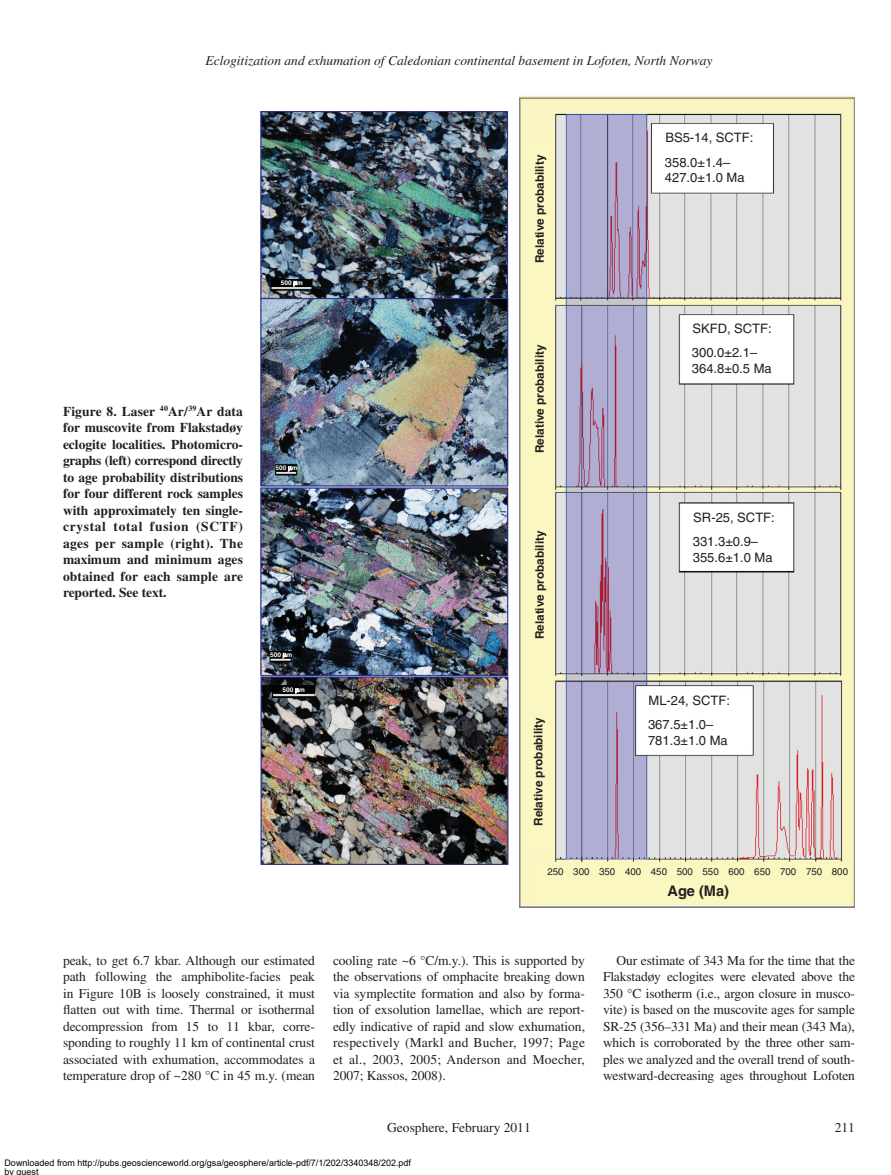
<style>
.page{position:relative;width:891px;height:1175px;background:#fff}
.page>*{position:absolute;margin:0;border:0;box-sizing:border-box;transform-origin:0 0}
.t1{font:700 14.55px "Helvetica";color:#231f20}
.t2{font:13.5px/16.5px "Times";letter-spacing:-.005em;color:#231f20;text-align:justify}
.t3{font:700 13.5px/16.5px "Times";letter-spacing:.01em;color:#231f20;text-align:justify}
.t4{font:italic 13.5px "Times";color:#231f20}
.t5{font:13.05px/24.5px "Helvetica";color:#231f20}
.t6{font:700 11.7px "Helvetica";color:#231f20}
.t7{font:9.75px "Helvetica";color:#231f20}
.t8{font:9px/9px "Arial";color:#000}
.t9{font:700 6.45px "Helvetica";color:#fff}
</style>
<div class="page">
<img style="left:520px;top:95px;width:335px;height:812px">
<img style="left:263px;top:113px;width:243px;height:371px">
<div style="left:261px;top:111px;width:247px;height:188px;border:1px solid #2e3289"></div>
<div style="left:261px;top:298px;width:247px;height:188px;border:1px solid #2e3289"></div>
<img style="left:263px;top:490px;width:243px;height:183px">
<div style="left:261px;top:488px;width:247px;height:187px;border:1px solid #2e3289"></div>
<img style="left:263px;top:679px;width:243px;height:183px">
<div style="left:261px;top:677px;width:247px;height:187px;border:1px solid #2e3289"></div>
<img style="left:273px;top:685px;width:42px;height:12px">
<div style="left:282px;top:687px;width:25px;height:6px;background:#020303"></div>
<div style="left:270px;top:651px;width:22px;height:7px;background:#020303"></div>
<div style="left:276px;top:465px;width:21px;height:6px;background:#020303"></div>
<div style="left:280px;top:279px;width:26px;height:7px;background:#020303"></div>
<div style="left:660px;top:129px;width:102px;height:58px;background:#fff"></div>
<div style="left:684px;top:320px;width:102px;height:57px;background:#fff"></div>
<div style="left:685px;top:509px;width:102px;height:58px;background:#fff"></div>
<div style="left:643px;top:691px;width:102px;height:57px;background:#fff"></div>
<div style="left:530px;top:146px;width:19px;height:701px;background:#fbf7c1"></div>
<div style="left:538px;top:865px;width:313px;height:38px;background:#fbf7c1"></div>
<p class="t4" style="left:206px;top:55px;width:509px">Eclogitization and exhumation of Caledonian continental basement in Lofoten, North Norway</p>
<p class="t9" style="left:281px;top:280px;width:24px">500 m</p>
<p class="t3" style="left:63px;top:404px;width:182px">Figure 8. Laser <sup>40</sup>Ar/<sup>39</sup>Ar data for muscovite from Flakstadøy eclogite localities. Photo micro&shy;graphs (left) correspond directly to age probability distributions for four different rock samples with approximately ten single&shy;crystal total fusion (SCTF) ages per sample (right). The maximum and minimum ages obtained for each sample are reported. See text.</p>
<p class="t9" style="left:276px;top:465px;width:24px">500 m</p>
<p class="t9" style="left:270px;top:652px;width:24px">500 m</p>
<p class="t9" style="left:283px;top:687px;width:24px">500 m</p>
<p class="t6" style="left:536px;top:263px;width:110px;rotate:-90deg">Relative probability</p>
<p class="t6" style="left:536px;top:453px;width:110px;rotate:-90deg">Relative probability</p>
<p class="t6" style="left:536px;top:639px;width:110px;rotate:-90deg">Relative probability</p>
<p class="t6" style="left:534px;top:826px;width:110px;rotate:-90deg">Relative probability</p>
<p class="t5" style="left:665px;top:127px;width:90px">BS5-14, SCTF:<br>358.0±1.4–</p>
<p class="t5" style="left:665px;top:167px;width:81px">427.0±1.0 Ma</p>
<p class="t5" style="left:692px;top:317px;width:81px">SKFD, SCTF:<br>300.0±2.1–</p>
<p class="t5" style="left:692px;top:357px;width:81px">364.8±0.5 Ma</p>
<p class="t5" style="left:693px;top:506px;width:83px">SR-25, SCTF:</p>
<p class="t5" style="left:693px;top:535px;width:81px;line-height:15.6px">331.3±0.9–<br>355.6±1.0 Ma</p>
<p class="t5" style="left:649px;top:689px;width:83px">ML-24, SCTF:</p>
<p class="t5" style="left:648px;top:718px;width:81px;line-height:15.6px">367.5±1.0–<br>781.3±1.0 Ma</p>
<p class="t7" style="left:547px;top:868px;width:302px">250 300 350 400 450 500 550 600 650 700 750 800</p>
<p class="t1" style="left:667px;top:885px;width:63px">Age (Ma)</p>
<p class="t2" style="left:63px;top:953px;width:254px">peak, to get 6.7 kbar. Although our estimated path following the amphibolite-facies peak in Figure 10B is loosely constrained, it must flatten out with time. Thermal or isothermal decompression from 15 to 11 kbar, corre&shy;sponding to roughly 11 km of continental crust associated with exhumation, accommodates a temperature drop of ~280 °C in 45 m.y. (mean</p>
<p class="t2" style="left:333px;top:953px;width:254px">cooling rate ~6 °C/m.y.). This is supported by the observations of omphacite breaking down via symplectite formation and also by forma&shy;tion of exsolution lamellae, which are report&shy;edly indicative of rapid and slow exhumation, respectively (Markl and Bucher, 1997; Page et al., 2003, 2005; Anderson and Moecher, 2007; Kassos, 2008).</p>
<p class="t2" style="left:603px;top:953px;width:254px;text-indent:14px">Our estimate of 343 Ma for the time that the Flakstadøy eclogites were elevated above the 350 °C isotherm (i.e., argon closure in musco&shy;vite) is based on the muscovite ages for sample SR-25 (356–331 Ma) and their mean (343 Ma), which is corroborated by the three other sam&shy;ples we analyzed and the overall trend of south&shy;westward-decreasing ages throughout Lofoten</p>
<p class="t2" style="left:387px;top:1120px;width:145px">Geosphere, February 2011</p>
<p class="t2" style="left:835px;top:1120px;width:22px">211</p>
<p class="t8" style="left:4px;top:1159px;width:408px">Downloaded from http://pubs.geoscienceworld.org/gsa/geosphere/article-pdf/7/1/202/3340348/202.pdf by guest</p>
</div>
